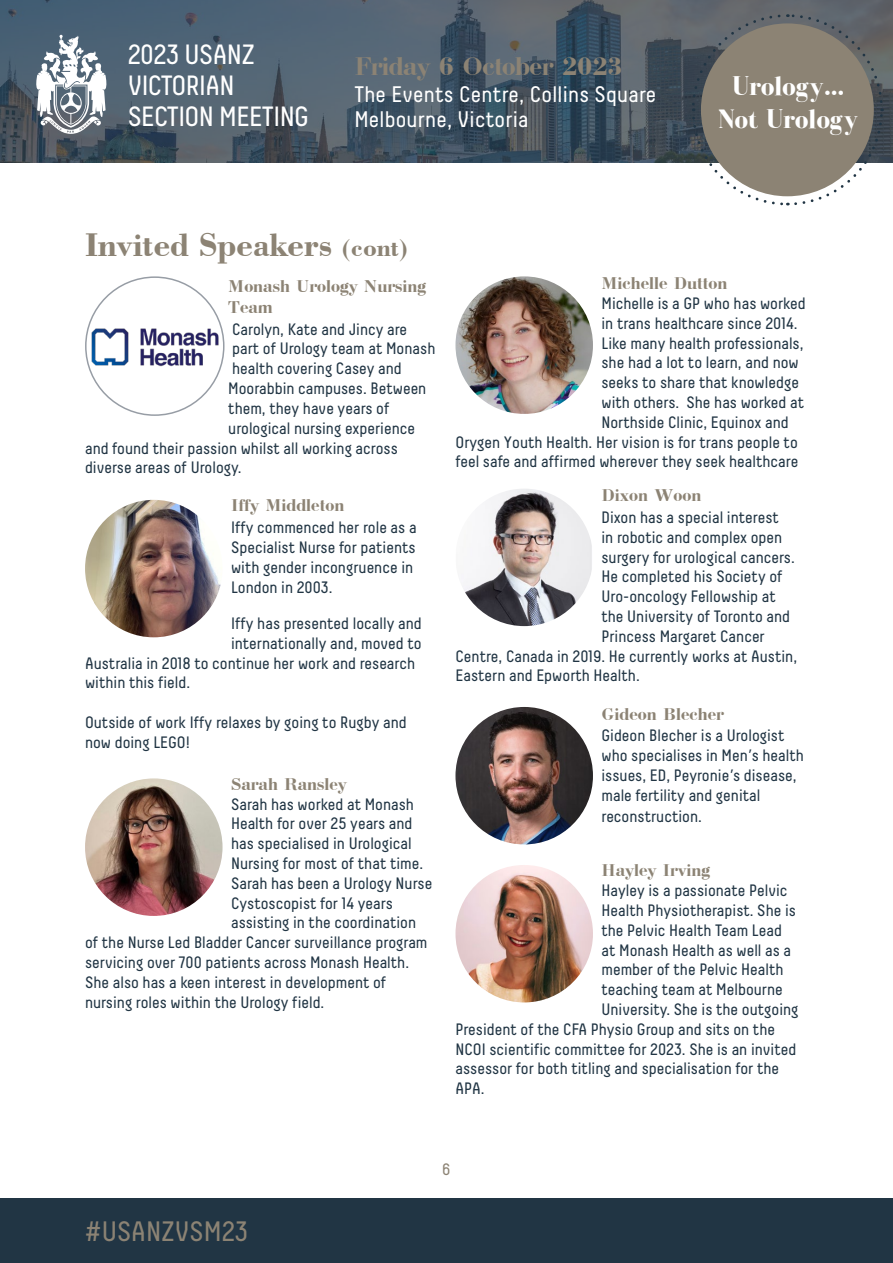
<style>
.page{position:relative;width:893px;height:1263px;background:#fff}
.page>*{position:absolute;margin:0;border:0;box-sizing:border-box;transform-origin:0 0}
.t1{font:700 34.5px "Bodoni BT";letter-spacing:-.01em;color:#8c8374}
.t2{font:28.05px "Decima";color:#8c8374}
.t3{font:27.75px/31px "Decima";letter-spacing:-.02em;color:#fff}
.t4{font:700 27.45px/32.8px "Bodoni FLF";color:#fff;text-align:center}
.t5{font:27px "Bodoni Bold Cyrillic";letter-spacing:-.02em;color:#8c8374}
.t6{font:22.5px/24.3px "Decima";letter-spacing:.01em;color:#fff}
.t7{font:18px/21px "Bodoni Bold Cyrillic";color:#8c8374}
.t8{font:16.5px/19.8px "Decima";color:#213544}
.t9{font:16.5px "Decima";color:#8c8374}
.s1{font-size:25.5px}
</style>
<div class="page">
<svg style="left:0;top:0;width:893px;height:163px;background:#4a5a68"></svg>
<div style="left:0;top:1198px;width:893px;height:65px;background:#213544"></div>
<svg style="left:690px;top:13px;width:194px;height:193px;background:#8d8982"></svg>
<svg style="left:36px;top:35px;width:71px;height:99px"></svg>
<img style="left:85px;top:500px;width:138px;height:137px;border-radius:69px">
<img style="left:85px;top:778px;width:138px;height:138px;border-radius:69px">
<img style="left:455px;top:276px;width:138px;height:138px;border-radius:69px">
<img style="left:455px;top:489px;width:138px;height:137px;border-radius:69px">
<img style="left:455px;top:707px;width:138px;height:137px;border-radius:69px">
<img style="left:455px;top:865px;width:138px;height:137px;border-radius:69px">
<img style="left:85px;top:313px;width:135px;height:69px">
<h3 class="t3" style="left:128px;top:39px;width:183px">2023 USANZ<br>VICTORIAN<br>SECTION MEETING</h3>
<h3 class="t5" style="left:354px;top:53px;width:270px">Friday 6 October 2023</h3>
<h3 class="t6" style="left:354px;top:82px;width:303px">The Events Centre, Collins Square<br>Melbourne, Victoria</h3>
<h1 class="t1" style="left:85px;top:223px;width:325px">Invited Speakers <span class="s1">(cont)</span></h1>
<h3 class="t4" style="left:718px;top:71px;width:141px">Urology…<br>Not Urology</h3>
<p class="t7" style="left:228px;top:276px;width:199px">Monash Urology Nursing<br>Team</p>
<p class="t8" style="left:232px;top:319px;width:177px">Carolyn, Kate and Jincy are</p>
<p class="t8" style="left:232px;top:339px;width:205px">part of Urology team at Monash</p>
<p class="t8" style="left:232px;top:359px;width:171px">health covering Casey and</p>
<p class="t8" style="left:228px;top:378px;width:200px">Moorabbin campuses. Between</p>
<p class="t8" style="left:228px;top:398px;width:163px">them, they have years of</p>
<p class="t8" style="left:228px;top:418px;width:188px">urological nursing experience</p>
<p class="t8" style="left:85px;top:438px;width:314px">and found their passion whilst all working across</p>
<p class="t8" style="left:85px;top:458px;width:158px">diverse areas of Urology.</p>
<p class="t7" style="left:231px;top:495px;width:115px">Iffy Middleton</p>
<p class="t8" style="left:231px;top:518px;width:187px">Iffy commenced her role as a<br>Specialist Nurse for patients with gender incongruence in<br>London in 2003.</p>
<p class="t8" style="left:231px;top:613px;width:192px">Iffy has presented locally and</p>
<p class="t8" style="left:231px;top:633px;width:192px">internationally and, moved to</p>
<p class="t8" style="left:85px;top:653px;width:332px">Australia in 2018 to continue her work and research</p>
<p class="t8" style="left:85px;top:673px;width:107px">within this field.</p>
<p class="t8" style="left:85px;top:712px;width:323px">Outside of work Iffy relaxes by going to Rugby and now doing LEGO!</p>
<p class="t7" style="left:231px;top:774px;width:117px">Sarah Ransley</p>
<p class="t8" style="left:231px;top:794px;width:184px">Sarah has worked at Monash</p>
<p class="t8" style="left:231px;top:814px;width:183px">Health for over 25 years and</p>
<p class="t8" style="left:231px;top:833px;width:182px">has specialised in Urological</p>
<p class="t8" style="left:231px;top:853px;width:194px">Nursing for most of that time.</p>
<p class="t8" style="left:231px;top:873px;width:203px">Sarah has been a Urology Nurse</p>
<p class="t8" style="left:231px;top:893px;width:163px">Cystoscopist for 14 years</p>
<p class="t8" style="left:231px;top:913px;width:187px">assisting in the coordination</p>
<p class="t8" style="left:85px;top:932px;width:344px">of the Nurse Led Bladder Cancer surveillance program</p>
<p class="t8" style="left:85px;top:952px;width:326px">servicing over 700 patients across Monash Health.</p>
<p class="t8" style="left:85px;top:972px;width:303px">She also has a keen interest in development of</p>
<p class="t8" style="left:85px;top:992px;width:241px">nursing roles within the Urology field.</p>
<p class="t7" style="left:601px;top:273px;width:127px">Michelle Dutton</p>
<p class="t8" style="left:601px;top:293px;width:206px">Michelle is a GP who has worked</p>
<p class="t8" style="left:601px;top:313px;width:198px">in trans healthcare since 2014.</p>
<p class="t8" style="left:601px;top:333px;width:204px">Like many health professionals,</p>
<p class="t8" style="left:601px;top:353px;width:199px">she had a lot to learn, and now</p>
<p class="t8" style="left:601px;top:372px;width:199px">seeks to share that knowledge</p>
<p class="t8" style="left:601px;top:392px;width:204px">with others. She has worked at</p>
<p class="t8" style="left:601px;top:412px;width:189px">Northside Clinic, Equinox and</p>
<p class="t8" style="left:455px;top:432px;width:344px">Orygen Youth Health. Her vision is for trans people to</p>
<p class="t8" style="left:455px;top:452px;width:344px">feel safe and affirmed wherever they seek healthcare</p>
<p class="t7" style="left:601px;top:485px;width:101px">Dixon Woon</p>
<p class="t8" style="left:601px;top:507px;width:179px">Dixon has a special interest</p>
<p class="t8" style="left:601px;top:527px;width:182px">in robotic and complex open</p>
<p class="t8" style="left:601px;top:547px;width:195px">surgery for urological cancers.</p>
<p class="t8" style="left:601px;top:567px;width:183px">He completed his Society of</p>
<p class="t8" style="left:601px;top:587px;width:176px">Uro-oncology Fellowship at</p>
<p class="t8" style="left:601px;top:606px;width:190px">the University of Toronto and</p>
<p class="t8" style="left:601px;top:626px;width:165px">Princess Margaret Cancer</p>
<p class="t8" style="left:455px;top:646px;width:343px">Centre, Canada in 2019. He currently works at Austin,</p>
<p class="t8" style="left:455px;top:666px;width:186px">Eastern and Epworth Health.</p>
<p class="t7" style="left:601px;top:704px;width:124px">Gideon Blecher</p>
<p class="t8" style="left:601px;top:726px;width:204px">Gideon Blecher is a Urologist who specialises in Men’s health issues, ED, Peyronie’s disease, male fertility and genital</p>
<p class="t8" style="left:601px;top:807px;width:102px">reconstruction.</p>
<p class="t7" style="left:601px;top:860px;width:110px">Hayley Irving</p>
<p class="t8" style="left:601px;top:880px;width:188px">Hayley is a passionate Pelvic</p>
<p class="t8" style="left:601px;top:900px;width:196px">Health Physiotherapist. She is</p>
<p class="t8" style="left:601px;top:920px;width:182px">the Pelvic Health Team Lead</p>
<p class="t8" style="left:601px;top:940px;width:191px">at Monash Health as well as a</p>
<p class="t8" style="left:601px;top:960px;width:184px">member of the Pelvic Health</p>
<p class="t8" style="left:601px;top:979px;width:183px">teaching team at Melbourne</p>
<p class="t8" style="left:601px;top:999px;width:199px">University. She is the outgoing</p>
<p class="t8" style="left:455px;top:1019px;width:321px">President of the CFA Physio Group and sits on the</p>
<p class="t8" style="left:455px;top:1039px;width:342px">NCOI scientific committee for 2023. She is an invited</p>
<p class="t8" style="left:455px;top:1059px;width:325px">assessor for both titling and specialisation for the</p>
<p class="t8" style="left:455px;top:1078px;width:31px">APA.</p>
<h2 class="t2" style="left:84px;top:1216px;width:165px">#USANZVSM23</h2>
<p class="t9" style="left:442px;top:1159px;width:10px">6</p>
</div>
